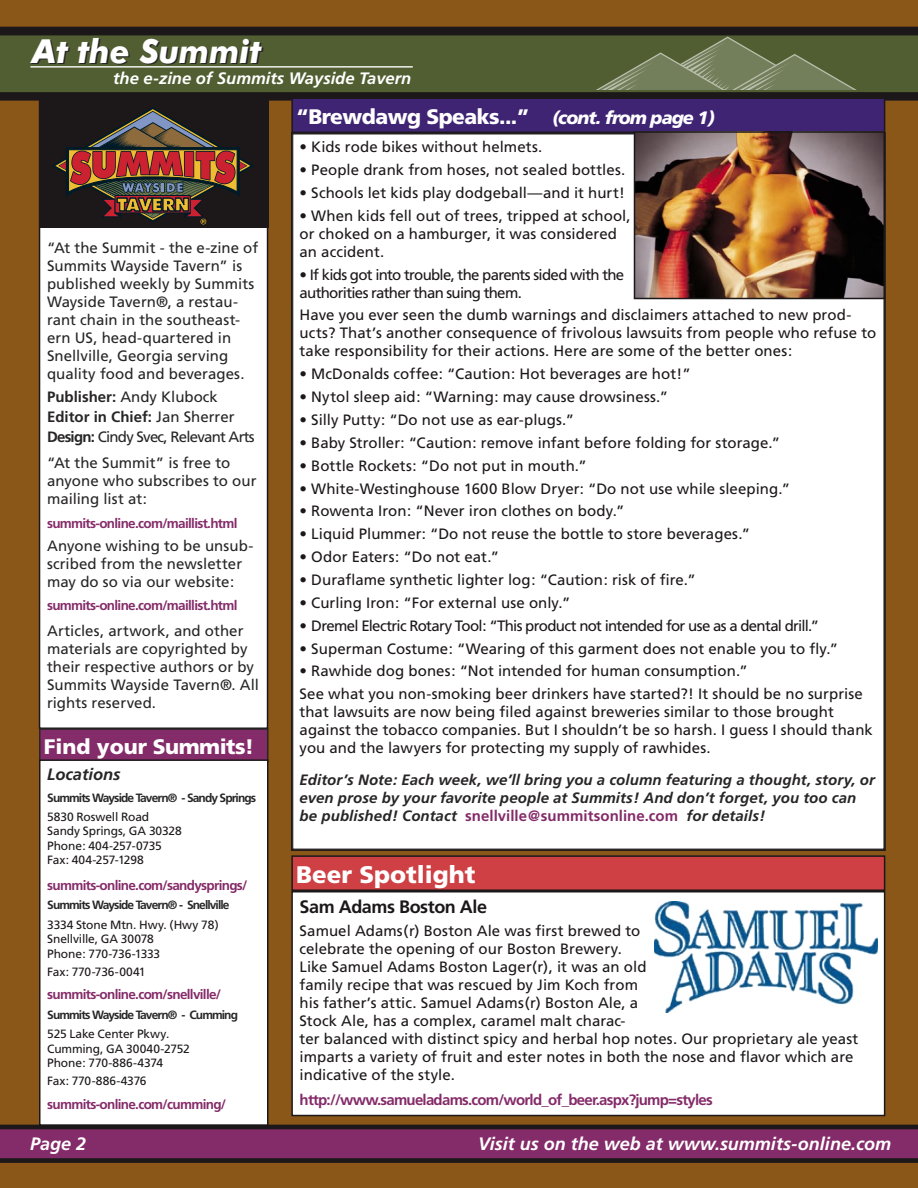
<style>
.page{position:relative;width:918px;height:1188px;background:#8b5719}
.page>*{position:absolute;margin:0;border:0;box-sizing:border-box;transform-origin:0 0}
.t1{font:italic 700 33.15px "Futura BT";color:#fff}
.News_Box_Titles{font:900 24px "Frutiger";color:#fff}
.News_Box_Titles-2{font:900 21px "Frutiger";letter-spacing:-.025em;color:#fff}
.Headers_in_Big_Stories{font:900 21px "Frutiger";letter-spacing:-.01em;color:#fff}
.Footer_Type{font:italic 700 18px "Frutiger";color:#fff}
.Heads_in_Shorts{font:700 18px "Frutiger";letter-spacing:-.025em;color:#1c1819}
.News_Box_Titles-3{font:italic 900 18px "Frutiger";letter-spacing:-.05em;color:#fff}
.t2{font:italic 700 16.5px "Frutiger";color:#fff}
.Passport_List{font:italic 700 16.5px "Frutiger";color:#272525}
.Feature{font:15px/18px "Frutiger";letter-spacing:.005em;color:#1c1819}
.Body_copy{font:15px/18px "Frutiger";letter-spacing:.005em;color:#272525}
.Feature-2{font:italic 700 15px/18px "Frutiger";letter-spacing:.005em;color:#272525}
.Feature-3{font:15px/18px "Frutiger";letter-spacing:-.05em;color:#1c1819}
.Feature-4{font:15px "Frutiger";letter-spacing:-.045em;color:#1c1819}
.urls{font:700 15px "Frutiger";letter-spacing:-.05em;color:#842b69}
.Name_List_-_Masthead{font:15px "Frutiger";letter-spacing:-.05em;color:#272525}
.Name_List_-_Masthead-2{font:700 15px "Frutiger";color:#272525}
.Name_List_-_Masthead-3{font:15px "Frutiger";color:#272525}
.urls-2{font:700 13.5px "Frutiger";letter-spacing:-.05em;color:#842b69}
.Feature-5{font:12px/14.4px "Frutiger";letter-spacing:-.01em;color:#1c1819}
.t3{font:700 12px "Frutiger";letter-spacing:-.075em;color:#272525}
.s1{font-style:normal;color:#842b69}
.s2{font-weight:700}
.s3{font-weight:400}
</style>
<div class="page">
<svg style="left:0;top:1125px;width:918px;height:38px"></svg>
<div style="left:40px;top:100px;width:228px;height:628px;background:#fff"></div>
<div style="left:39px;top:99px;width:229px;height:630px;border:2px solid #1c1819"></div>
<div style="left:40px;top:729px;width:228px;height:33px;background:#842b69"></div>
<div style="left:39px;top:728px;width:229px;height:35px;border:2px solid #272525"></div>
<div style="left:40px;top:760px;width:228px;height:365px;background:#fff"></div>
<div style="left:39px;top:759px;width:229px;height:367px;border:2px solid #1c1819"></div>
<div style="left:0;top:27px;width:918px;height:74px;background:#1c1819"></div>
<svg style="left:0;top:34px;width:918px;height:60px"></svg>
<div style="left:39px;top:100px;width:229px;height:128px;background:#1c1819"></div>
<svg style="left:52px;top:107px;width:202px;height:117px"></svg>
<hr style="left:30px;top:66px;width:383px;height:2px;background:#fff">
<svg style="left:567px;top:36px;width:324px;height:54px"></svg>
<div style="left:292px;top:98px;width:593px;height:34px;background:#402474"></div>
<div style="left:291px;top:97px;width:594px;height:36px;border:2px solid #1c1819"></div>
<svg style="left:291px;top:132px;width:594px;height:719px"></svg>
<div style="left:292px;top:892px;width:593px;height:224px;background:#fff"></div>
<div style="left:291px;top:891px;width:594px;height:225px;border:2px solid #1c1819"></div>
<div style="left:292px;top:856px;width:593px;height:34px;background:#cf4044"></div>
<div style="left:291px;top:855px;width:594px;height:36px;border:2px solid #1c1819"></div>
<img style="left:654px;top:902px;width:223px;height:110px">
<img style="left:637px;top:134px;width:245px;height:162px">
<div style="left:634px;top:131px;width:251px;height:168px;border:2px solid #1c1819"></div>
<p class="t1" style="left:32px;top:31px;width:231px">At the Summit</p>
<p class="t2" style="left:113px;top:68px;width:300px">the e-zine of Summits Wayside Tavern</p>
<p class="News_Box_Titles-2" style="left:296px;top:104px;width:235px">“Brewdawg Speaks...”</p>
<p class="News_Box_Titles-3" style="left:552px;top:107px;width:164px">(cont. from page 1)</p>
<p class="Feature" style="left:300px;top:138px;width:244px">• Kids rode bikes without helmets.</p>
<p class="Feature" style="left:300px;top:161px;width:327px">• People drank from hoses, not sealed bottles.</p>
<p class="Feature" style="left:300px;top:184px;width:327px">• Schools let kids play dodgeball—and it hurt!</p>
<p class="Feature" style="left:300px;top:207px;width:332px">• When kids fell out of trees, tripped at school, or choked on a hamburger, it was considered an accident.</p>
<p class="Feature-3" style="left:300px;top:265px;width:326px">• If kids got into trouble, the parents sided with the authorities rather than suing them.</p>
<p class="Feature" style="left:300px;top:306px;width:578px">Have you ever seen the dumb warnings and disclaimers attached to new prod&shy;ucts? That’s another consequence of frivolous lawsuits from people who refuse to take responsibility for their actions. Here are some of the better ones:</p>
<p class="Feature" style="left:300px;top:365px;width:393px">• McDonalds coffee: “Caution: Hot beverages are hot!”</p>
<p class="Feature" style="left:300px;top:388px;width:370px">• Nytol sleep aid: “Warning: may cause drowsiness.”</p>
<p class="Feature" style="left:300px;top:411px;width:276px">• Silly Putty: “Do not use as ear-plugs.”</p>
<p class="Feature" style="left:300px;top:434px;width:482px">• Baby Stroller: “Caution: remove infant before folding for storage.”</p>
<p class="Feature" style="left:300px;top:457px;width:289px">• Bottle Rockets: “Do not put in mouth.”</p>
<p class="Feature" style="left:300px;top:479px;width:492px">• White-Westinghouse 1600 Blow Dryer: “Do not use while sleeping.”</p>
<p class="Feature" style="left:300px;top:502px;width:326px">• Rowenta Iron: “Never iron clothes on body.”</p>
<p class="Feature" style="left:300px;top:525px;width:452px">• Liquid Plummer: “Do not reuse the bottle to store beverages.”</p>
<p class="Feature" style="left:300px;top:548px;width:201px">• Odor Eaters: “Do not eat.”</p>
<p class="Feature" style="left:300px;top:571px;width:398px">• Duraflame synthetic lighter log: “Caution: risk of fire.”</p>
<p class="Feature" style="left:300px;top:594px;width:272px">• Curling Iron: “For external use only.”</p>
<p class="Feature-4" style="left:300px;top:617px;width:521px">• Dremel Electric Rotary Tool: “This product not intended for use as a dental drill.”</p>
<p class="Feature" style="left:300px;top:639px;width:540px">• Superman Costume: “Wearing of this garment does not enable you to fly.”</p>
<p class="Feature" style="left:300px;top:662px;width:450px">• Rawhide dog bones: “Not intended for human consumption.”</p>
<p class="Feature" style="left:300px;top:685px;width:575px">See what you non-smoking beer drinkers have started?! It should be no surprise that lawsuits are now being filed against breweries similar to those brought against the tobacco companies. But I shouldn’t be so harsh. I guess I should thank you and the lawyers for protecting my supply of rawhides.</p>
<p class="Feature-2" style="left:300px;top:771px;width:577px">Editor’s Note: Each week, we’ll bring you a column featuring a thought, story, or even prose by your favorite people at Summits! And don’t forget, you too can be published! Contact <span class="s1">snellville@summitsonline.com</span> for details!</p>
<p class="Body_copy" style="left:47px;top:239px;width:213px">“At the Summit - the e-zine of<br>Summits Wayside Tavern” is published weekly by Summits<br>Wayside Tavern®, a restau&shy;rant chain in the southeast&shy;ern US, head-quartered in<br>Snellville, Georgia serving quality food and beverages.</p>
<p class="Name_List_-_Masthead-3" style="left:47px;top:388px;width:172px"><span class="s2">Publisher:</span> Andy Klubock</p>
<p class="Name_List_-_Masthead-2" style="left:47px;top:408px;width:189px">Editor in Chief: <span class="s3">Jan Sherrer</span></p>
<p class="Name_List_-_Masthead" style="left:47px;top:428px;width:209px"><span class="s2">Design:</span> Cindy Svec, Relevant Arts</p>
<p class="Body_copy" style="left:47px;top:454px;width:211px">“At the Summit” is free to anyone who subscribes to our mailing list at:</p>
<p class="urls-2" style="left:47px;top:515px;width:192px">summits-online.com/maillist.html</p>
<p class="Body_copy" style="left:47px;top:537px;width:208px">Anyone wishing to be unsub&shy;scribed from the newsletter may do so via our website:</p>
<p class="urls-2" style="left:47px;top:598px;width:192px">summits-online.com/maillist.html</p>
<p class="Body_copy" style="left:47px;top:622px;width:214px">Articles, artwork, and other materials are copyrighted by their respective authors or by<br>Summits Wayside Tavern®. All rights reserved.</p>
<p class="Headers_in_Big_Stories" style="left:44px;top:734px;width:212px">Find your Summits!</p>
<p class="Passport_List" style="left:47px;top:765px;width:75px">Locations</p>
<p class="t3" style="left:47px;top:790px;width:211px">Summits Wayside Tavern® - Sandy Springs</p>
<p class="Feature-5" style="left:47px;top:810px;width:136px">5830 Roswell Road<br>Sandy Springs, GA 30328<br>Phone: 404-257-0735<br>Fax: 404-257-1298</p>
<p class="urls-2" style="left:47px;top:877px;width:202px">summits-online.com/sandysprings/</p>
<p class="t3" style="left:47px;top:898px;width:184px">Summits Wayside Tavern® - Snellville</p>
<p class="Feature-5" style="left:47px;top:917px;width:173px">3334 Stone Mtn. Hwy. (Hwy 78)<br>Snellville, GA 30078<br>Phone: 770-736-1333</p>
<p class="Feature-5" style="left:47px;top:964px;width:100px">Fax: 770-736-0041</p>
<p class="urls-2" style="left:47px;top:987px;width:175px">summits-online.com/snellville/</p>
<p class="t3" style="left:47px;top:1008px;width:192px">Summits Wayside Tavern® - Cumming</p>
<p class="Feature-5" style="left:47px;top:1027px;width:144px">525 Lake Center Pkwy.<br>Cumming, GA 30040-2752<br>Phone: 770-886-4374</p>
<p class="Feature-5" style="left:47px;top:1074px;width:101px">Fax: 770-886-4376</p>
<p class="urls-2" style="left:47px;top:1096px;width:180px">summits-online.com/cumming/</p>
<p class="News_Box_Titles" style="left:296px;top:860px;width:181px">Beer Spotlight</p>
<p class="Heads_in_Shorts" style="left:300px;top:896px;width:189px">Sam Adams Boston Ale</p>
<p class="Feature" style="left:300px;top:921px;width:560px">Samuel Adams(r) Boston Ale was first brewed to<br>celebrate the opening of our Boston Brewery.<br>Like Samuel Adams Boston Lager(r), it was an old<br>family recipe that was rescued by Jim Koch from<br>his father’s attic. Samuel Adams(r) Boston Ale, a<br>Stock Ale, has a complex, caramel malt charac-<br>ter balanced with distinct spicy and herbal hop notes. Our proprietary ale yeast imparts a variety of fruit and ester notes in both the nose and flavor which are indicative of the style.</p>
<p class="urls" style="left:300px;top:1091px;width:415px">http://www.samueladams.com/world_of_beer.aspx?jump=styles</p>
<p class="Footer_Type" style="left:30px;top:1133px;width:58px">Page 2</p>
<p class="Footer_Type" style="left:478px;top:1134px;width:414px">Visit us on the web at www.summits-online.com</p>
</div>
